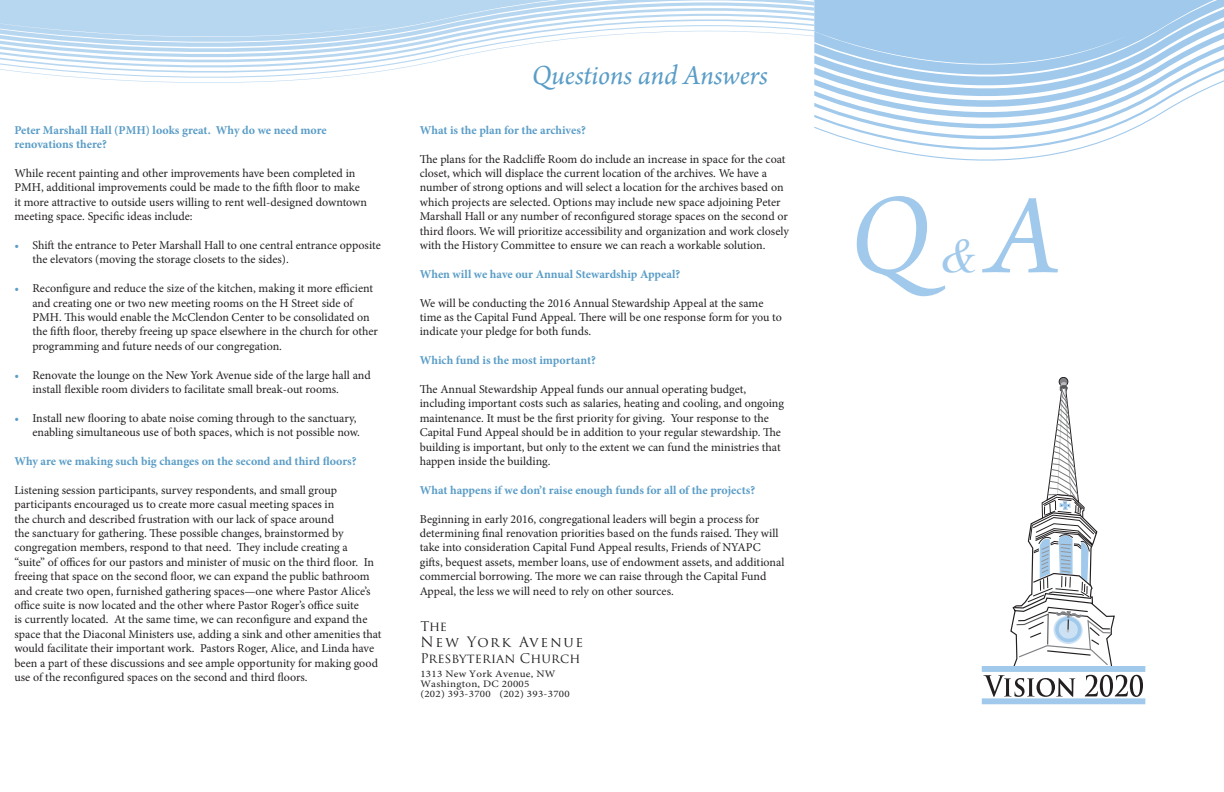
<style>
.page{position:relative;width:1224px;height:792px;background:#fff}
.page>*{position:absolute;margin:0;border:0;box-sizing:border-box;transform-origin:0 0}
.t1{font:italic 120px "Arno Pro";color:#a0c9eb}
.t2{font:italic 48px "Times New Roman";color:#a0c9eb}
.t3{font:italic 29px "Arno Pro";letter-spacing:-.005em;color:#5a9dc7}
.t4{font:14px "Trajan Pro";letter-spacing:.13em;color:#231f20}
.t5{font:13px "Trajan Pro";letter-spacing:.01em;color:#231f20}
.t6{font:12px/14.4px "Minion Pro";color:#231f20}
.t7{font:700 12px/14.4px "Minion Pro";color:#5a9dc7}
.t8{font:9.9px "Minion Pro";letter-spacing:.025em;color:#231f20;scale:1.11 1}
.s1{color:#5a9dc7}
</style>
<div class="page">
<svg style="left:820px;top:130px;width:311px;height:31px"></svg>
<svg style="left:814px;top:87px;width:397px;height:43px"></svg>
<svg style="left:0;top:0;width:1224px;height:87px"></svg>
<div style="left:1059px;top:377px;width:9px;height:9px;background:#808285;border-radius:50%"></div>
<div style="left:1059px;top:377px;width:9px;height:9px;border:1px solid #231f20;border-radius:50%"></div>
<svg style="left:983px;top:382px;width:160px;height:315px"></svg>
<div style="left:982px;top:698px;width:163px;height:6px;background:#a0c9eb"></div>
<div style="left:982px;top:666px;width:163px;height:6px;background:#a0c9eb"></div>
<p class="t7" style="left:14px;top:123px;width:314px">Peter Marshall Hall (PMH) looks great. Why do we need more renovations there?</p>
<p class="t6" style="left:14px;top:166px;width:354px">While recent painting and other improvements have been completed in PMH, additional improvements could be made to the fifth floor to make it more attractive to outside users willing to rent well-designed downtown meeting space. Specific ideas include:</p>
<p class="t6" style="left:32px;top:238px;width:350px;text-indent:-18px"><span class="s1">•</span> Shift the entrance to Peter Marshall Hall to one central entrance opposite the elevators (moving the storage closets to the sides).</p>
<p class="t6" style="left:32px;top:281px;width:347px;text-indent:-18px"><span class="s1">•</span> Reconfigure and reduce the size of the kitchen, making it more efficient and creating one or two new meeting rooms on the H Street side of PMH. This would enable the McClendon Center to be consolidated on the fifth floor, thereby freeing up space elsewhere in the church for other programming and future needs of our congregation.</p>
<p class="t6" style="left:32px;top:368px;width:340px;text-indent:-18px"><span class="s1">•</span> Renovate the lounge on the New York Avenue side of the large hall and install flexible room dividers to facilitate small break-out rooms.</p>
<p class="t6" style="left:14px;top:411px;width:347px;text-align:right"><span class="s1">•</span> Install new flooring to abate noise coming through to the sanctuary, enabling simultaneous use of both spaces, which is not possible now.</p>
<p class="t7" style="left:14px;top:454px;width:344px">Why are we making such big changes on the second and third floors?</p>
<p class="t6" style="left:14px;top:483px;width:369px">Listening session participants, survey respondents, and small group participants encouraged us to create more casual meeting spaces in<br>the church and described frustration with our lack of space around<br>the sanctuary for gathering. These possible changes, brainstormed by congregation members, respond to that need. They include creating a<br>“suite” of offices for our pastors and minister of music on the third floor. In freeing that space on the second floor, we can expand the public bathroom and create two open, furnished gathering spaces—one where Pastor Alice’s office suite is now located and the other where Pastor Roger’s office suite<br>is currently located. At the same time, we can reconfigure and expand the space that the Diaconal Ministers use, adding a sink and other amenities that would facilitate their important work. Pastors Roger, Alice, and Linda have been a part of these discussions and see ample opportunity for making good use of the reconfigured spaces on the second and third floors.</p>
<p class="t3" style="left:532px;top:59px;width:238px">Questions and Answers</p>
<p class="t7" style="left:420px;top:123px;width:168px">What is the plan for the archives?</p>
<p class="t6" style="left:420px;top:152px;width:371px">The plans for the Radcliffe Room do include an increase in space for the coat closet, which will displace the current location of the archives. We have a number of strong options and will select a location for the archives based on which projects are selected. Options may include new space adjoining Peter Marshall Hall or any number of reconfigured storage spaces on the second or third floors. We will prioritize accessibility and organization and work closely with the History Committee to ensure we can reach a workable solution.</p>
<p class="t7" style="left:420px;top:267px;width:262px">When will we have our Annual Stewardship Appeal?</p>
<p class="t6" style="left:420px;top:296px;width:364px">We will be conducting the 2016 Annual Stewardship Appeal at the same time as the Capital Fund Appeal. There will be one response form for you to indicate your pledge for both funds.</p>
<p class="t7" style="left:420px;top:353px;width:178px">Which fund is the most important?</p>
<p class="t6" style="left:420px;top:382px;width:366px">The Annual Stewardship Appeal funds our annual operating budget, including important costs such as salaries, heating and cooling, and ongoing maintenance. It must be the first priority for giving. Your response to the Capital Fund Appeal should be in addition to your regular stewardship. The building is important, but only to the extent we can fund the ministries that happen inside the building.</p>
<p class="t7" style="left:420px;top:483px;width:337px">What happens if we don’t raise enough funds for all of the projects?</p>
<p class="t6" style="left:420px;top:512px;width:366px">Beginning in early 2016, congregational leaders will begin a process for determining final renovation priorities based on the funds raised. They will take into consideration Capital Fund Appeal results, Friends of NYAPC gifts, bequest assets, member loans, use of endowment assets, and additional commercial borrowing. The more we can raise through the Capital Fund Appeal, the less we will need to rely on other sources.</p>
<p class="t5" style="left:420px;top:618px;width:28px">The</p>
<p class="t4" style="left:420px;top:633px;width:165px">New York Avenue</p>
<p class="t5" style="left:420px;top:650px;width:162px">Presbyterian Church</p>
<p class="t8" style="left:420px;top:667px;width:123px">1313 New York Avenue, NW</p>
<p class="t8" style="left:420px;top:677px;width:100px">Washington, DC 20005</p>
<p class="t8" style="left:420px;top:687px;width:136px">(202) 393-3700 (202) 393-3700</p>
<p class="t1" style="left:848px;top:167px;width:84px">Q</p>
<p class="t1" style="left:987px;top:167px;width:73px">A</p>
<p class="t2" style="left:941px;top:223px;width:39px">&amp;</p>
</div>
